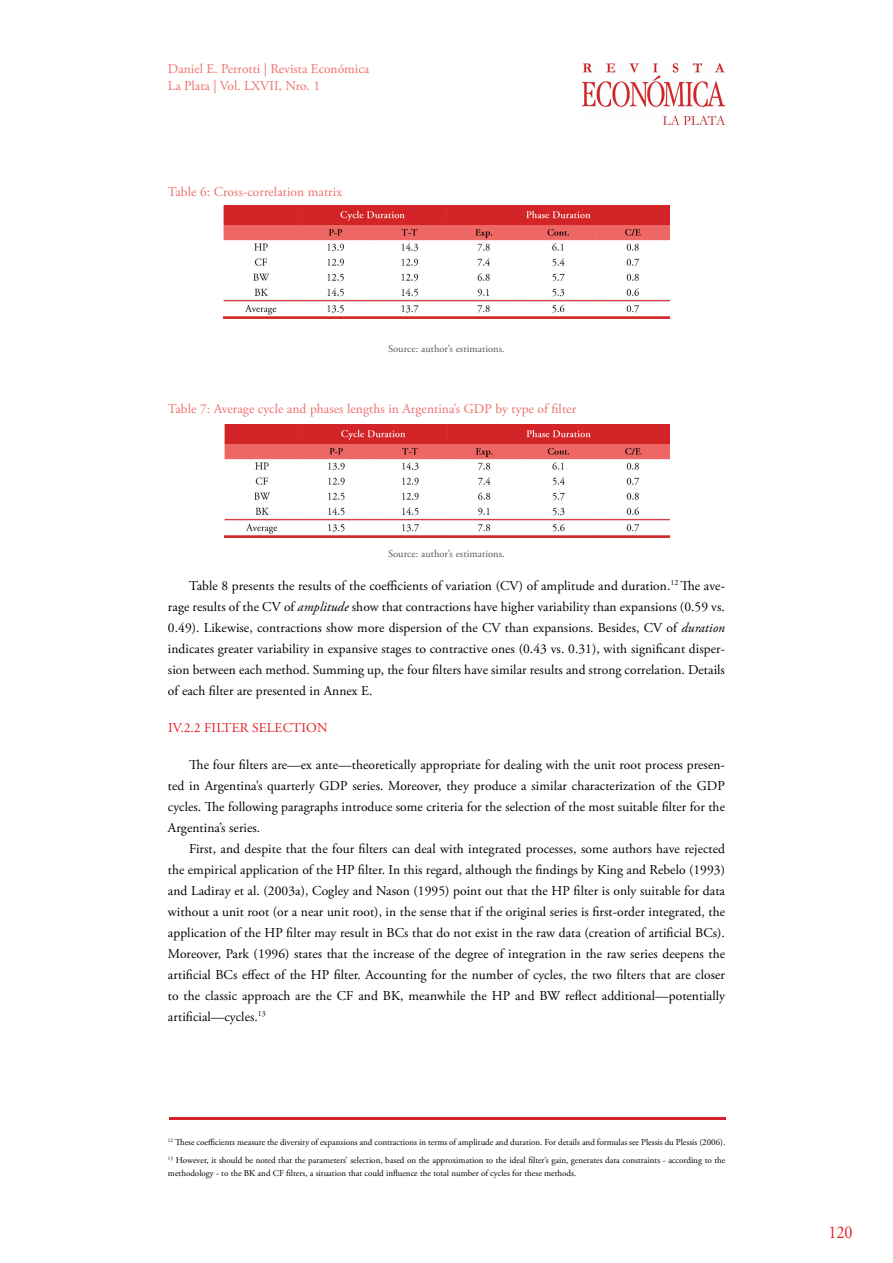
<style>
.page{position:relative;width:893px;height:1263px;background:#fff}
.page>*{position:absolute;margin:0;border:0;box-sizing:border-box;transform-origin:0 0}
.t1{font:18px "Adobe Garamond Pro";color:#e71c23;scale:.9 1}
.t2{font:13.5px/21px "Adobe Garamond Pro";letter-spacing:.005em;color:#000;text-align:justify}
.t3{font:13.5px/16.5px "Adobe Garamond Pro";letter-spacing:.005em;color:#ef6f6b}
.t4{font:13.5px "Adobe Garamond Pro";color:#e71c23}
.t5{font:10.5px "Adobe Garamond Pro";letter-spacing:.005em;color:#58595b}
.t6{font:9px/17.7px "Adobe Garamond Pro";color:#000}
.s1{font-style:italic}
</style>
<div class="page">
<img style="left:582px;top:63px;width:143px;height:61px">
<img style="left:224px;top:205px;width:445px;height:113px">
<img style="left:225px;top:425px;width:445px;height:112px">
<hr style="left:169px;top:1117px;width:556px;height:3px;background:#d2232a">
<p class="t3" style="left:168px;top:61px;width:203px">Daniel E. Perrotti | Revista Económica<br>La Plata | Vol. LXVII, Nro. 1</p>
<p class="t3" style="left:168px;top:184px;width:176px">Table 6: Cross-correlation matrix</p>
<p class="t5" style="left:388px;top:343px;width:118px">Source: author’s estimations.</p>
<p class="t3" style="left:168px;top:400px;width:410px">Table 7: Average cycle and phases lengths in Argentina’s GDP by type of filter</p>
<p class="t5" style="left:388px;top:547px;width:118px">Source: author’s estimations.</p>
<p class="t2" style="left:168px;top:575px;width:559px;text-indent:21px">Table 8 presents the results of the coefficients of variation (CV) of amplitude and duration.<sup>12</sup> The ave&shy;rage results of the CV of <span class="s1">amplitude</span> show that contractions have higher variability than expansions (0.59 vs.<br>0.49). Likewise, contractions show more dispersion of the CV than expansions. Besides, CV of <span class="s1">duration </span>indicates greater variability in expansive stages to contractive ones (0.43 vs. 0.31), with significant disper&shy;sion between each method. Summing up, the four filters have similar results and strong correlation. Details of each filter are presented in Annex E.</p>
<p class="t4" style="left:168px;top:719px;width:52px">IV.2.2 Filter</p>
<p class="t4" style="left:252px;top:719px;width:10px">selection</p>
<p class="t2" style="left:168px;top:755px;width:558px;text-indent:21px">The four filters are—ex ante—theoretically appropriate for dealing with the unit root process presen&shy;ted in Argentina’s quarterly GDP series. Moreover, they produce a similar characterization of the GDP cycles. The following paragraphs introduce some criteria for the selection of the most suitable filter for the Argentina’s series.</p>
<p class="t2" style="left:168px;top:839px;width:559px;text-indent:21px">First, and despite that the four filters can deal with integrated processes, some authors have rejected the empirical application of the HP filter. In this regard, although the findings by King and Rebelo (1993) and Ladiray et al. (2003a), Cogley and Nason (1995) point out that the HP filter is only suitable for data without a unit root (or a near unit root), in the sense that if the original series is first-order integrated, the application of the HP filter may result in BCs that do not exist in the raw data (creation of artificial BCs).<br>Moreover, Park (1996) states that the increase of the degree of integration in the raw series deepens the artificial BCs effect of the HP filter. Accounting for the number of cycles, the two filters that are closer to the classic approach are the CF and BK, meanwhile the HP and BW reflect additional—potentially artificial—cycles.<sup>13</sup></p>
<p class="t6" style="left:168px;top:1133px;width:559px"><sup>12</sup> These coefficients measure the diversity of expansions and contractions in terms of amplitude and duration. For details and formulas see Plessis du Plessis (2006).<br><sup>13</sup> However, it should be noted that the parameters’ selection, based on the approximation to the ideal filter’s gain, generates data constraints - according to the</p>
<p class="t6" style="left:168px;top:1165px;width:410px">methodology - to the BK and CF filters, a situation that could influence the total number of cycles for these methods.</p>
<h1 class="t1" style="left:828px;top:1222px;width:29px">120</h1>
</div>
